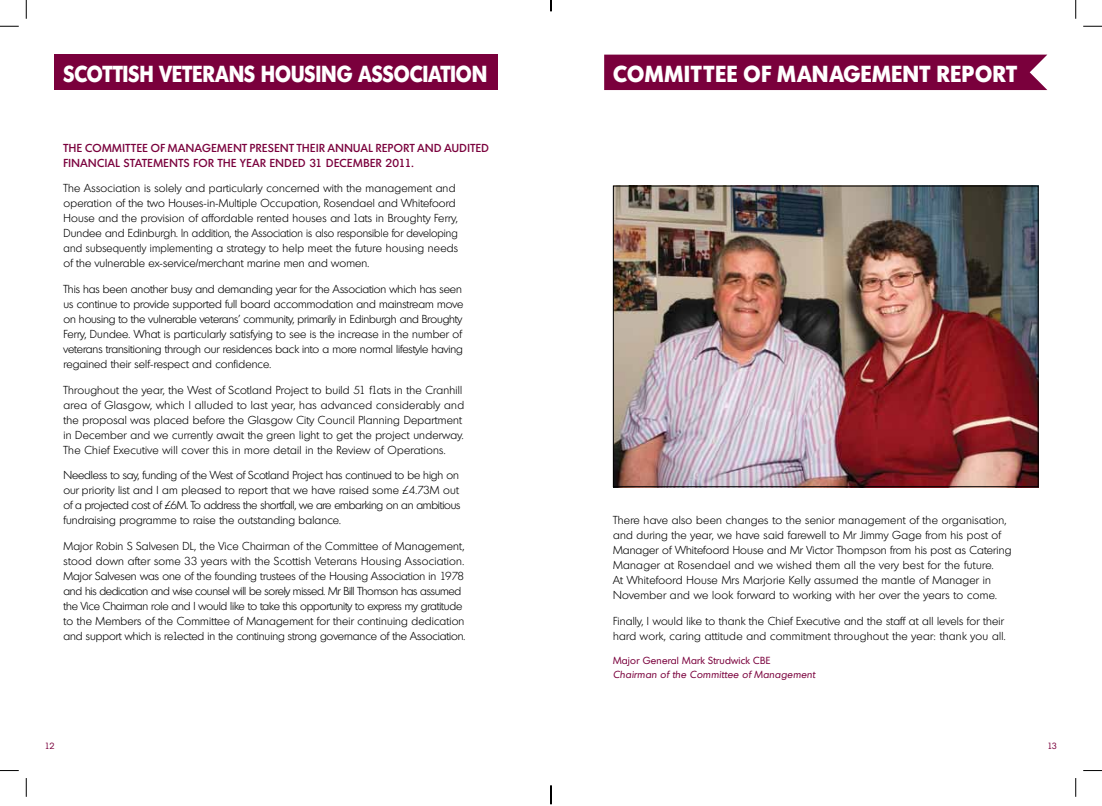
<style>
.page{position:relative;width:1102px;height:806px;background:#fff}
.page>*{position:absolute;margin:0;border:0;box-sizing:border-box;transform-origin:0 0}
.t1{font:700 22.5px "Montreal";letter-spacing:.015em;color:#fff;scale:.9 1}
.t2{font:700 22.5px "Montreal";letter-spacing:.04em;color:#fff}
.t3{font:300 11.25px/15px "Montreal";letter-spacing:.015em;color:#000}
.t4{font:300 11.25px/15px "Montreal";letter-spacing:-.005em;color:#000}
.t5{font:300 11.25px/15px "Montreal";letter-spacing:-.01em;color:#000}
.t6{font:500 11.25px "Montreal";letter-spacing:.045em;color:#7a003c}
.t7{font:italic 10px "Montreal";letter-spacing:.025em;color:#7a003c}
.t8{font:10px "Montreal";letter-spacing:.025em;color:#7a003c}
.t9{font:8.75px "Montreal";color:#7a003c}
</style>
<div class="page">
<div style="left:55px;top:55px;width:443px;height:35px;background:#7a003c"></div>
<div style="left:604px;top:55px;width:443px;height:35px;background:#7a003c"></div>
<img style="left:615px;top:188px;width:421px;height:297px">
<div style="left:613px;top:186px;width:425px;height:301px;border:1px solid #000"></div>
<svg style="left:0;top:25px;width:19px;height:2px"></svg>
<svg style="left:1083px;top:25px;width:18px;height:2px"></svg>
<svg style="left:0;top:770px;width:19px;height:1px"></svg>
<svg style="left:1083px;top:770px;width:18px;height:1px"></svg>
<svg style="left:25px;top:0;width:2px;height:19px"></svg>
<svg style="left:25px;top:778px;width:2px;height:19px"></svg>
<svg style="left:1075px;top:0;width:1px;height:19px"></svg>
<svg style="left:1075px;top:778px;width:1px;height:19px"></svg>
<svg style="left:550px;top:785px;width:1px;height:19px"></svg>
<h1 class="t1" style="left:63px;top:58px;width:472px">SCOTTISH VETERANS HOUSING ASSOCIATION</h1>
<h1 class="t2" style="left:613px;top:58px;width:405px">COMMITTEE OF MANAGEMENT REPORT</h1>
<p class="t6" style="left:63px;top:140px;width:8px">THE</p>
<p class="t6" style="left:85px;top:140px;width:26px">COMMI</p>
<p class="t6" style="left:125px;top:140px;width:86px">TTEE OF MANAGEME</p>
<p class="t6" style="left:233px;top:140px;width:76px">NT PRESENT THEIR</p>
<p class="t6" style="left:328px;top:140px;width:163px">ANNUAL REPORT AND AUDITED</p>
<p class="t6" style="left:63px;top:155px;width:92px">FI NANCIAL STATEME</p>
<p class="t6" style="left:169px;top:155px;width:165px">NTS FOR THE YEAR ENDED 31 DECEM</p>
<p class="t6" style="left:363px;top:155px;width:52px">BER 2011.</p>
<p class="t3" style="left:63px;top:181px;width:396px">The Association is solely and particularly concerned with the management and operation of the two Houses-in-Multiple Occupation, Rosendael and Whitefoord House and the provision of affordable rented houses and flats in Broughty Ferry, Dundee and Edinburgh. In addition, the Association is also responsible for developing and subsequently implementing a strategy to help meet the future housing needs of the vulnerable ex-service/merchant marine men and women.</p>
<p class="t4" style="left:63px;top:281px;width:401px">This has been another busy and demanding year for the Association which has seen us continue to provide supported full board accommodation and mainstream move on housing to the vulnerable veterans’ community, primarily in Edinburgh and Broughty Ferry, Dundee. What is particularly satisfying to see is the increase in the number of veterans transitioning through our residences back into a more normal lifestyle having regained their self-respect and confidence.</p>
<p class="t3" style="left:63px;top:382px;width:402px">Throughout the year, the West of Scotland Project to build 51 fflats in the Cranhill area of Glasgow, which I alluded to last year, has advanced considerably and the proposal was placed before the Glasgow City Council Planning Department in December and we currently await the green light to get the project underway.<br>The Chief Executive will cover this in more detail in the Review of Operations.</p>
<p class="t5" style="left:63px;top:467px;width:398px">Needless to say, funding of the West of Scotland Project has continued to be high on our priority list and I am pleased to report that we have raised some £4.73M out of a projected cost of £6M. To address the shortfall, we are embarking on an ambitious fundraising programme to raise the outstanding balance.</p>
<p class="t3" style="left:63px;top:538px;width:403px">Major Robin S Salvesen DL, the Vice Chairman of the Committee of Management, stood down after some 33 years with the Scottish Veterans Housing Association.<br>Major Salvesen was one of the founding trustees of the Housing Association in 1978 and his dedication and wise counsel will be sorely missed. Mr Bill Thomson has assumed the Vice Chairman role and I would like to take this opportunity to express my gratitude to the Members of the Committee of Management for their continuing dedication and support which is reflected in the continuing strong governance of the Association.</p>
<p class="t3" style="left:613px;top:512px;width:400px">There have also been changes to the senior management of the organisation, and during the year, we have said farewell to Mr Jimmy Gage from his post of Manager of Whitefoord House and Mr Victor Thompson from his post as Catering Manager at Rosendael and we wished them all the very best for the future.<br>At Whitefoord House Mrs Marjorie Kelly assumed the mantle of Manager in November and we look forward to working with her over the years to come.</p>
<p class="t3" style="left:613px;top:613px;width:394px">Finally, I would like to thank the Chief Executive and the staff at all levels for their hard work, caring attitude and commitment throughout the year: thank you all.</p>
<p class="t8" style="left:613px;top:654px;width:159px">Major General Mark Strudwick CBE</p>
<p class="t7" style="left:613px;top:668px;width:203px">Chairman of the Committee of Management</p>
<p class="t9" style="left:45px;top:740px;width:11px">12</p>
<p class="t9" style="left:1047px;top:740px;width:11px">13</p>
</div>
